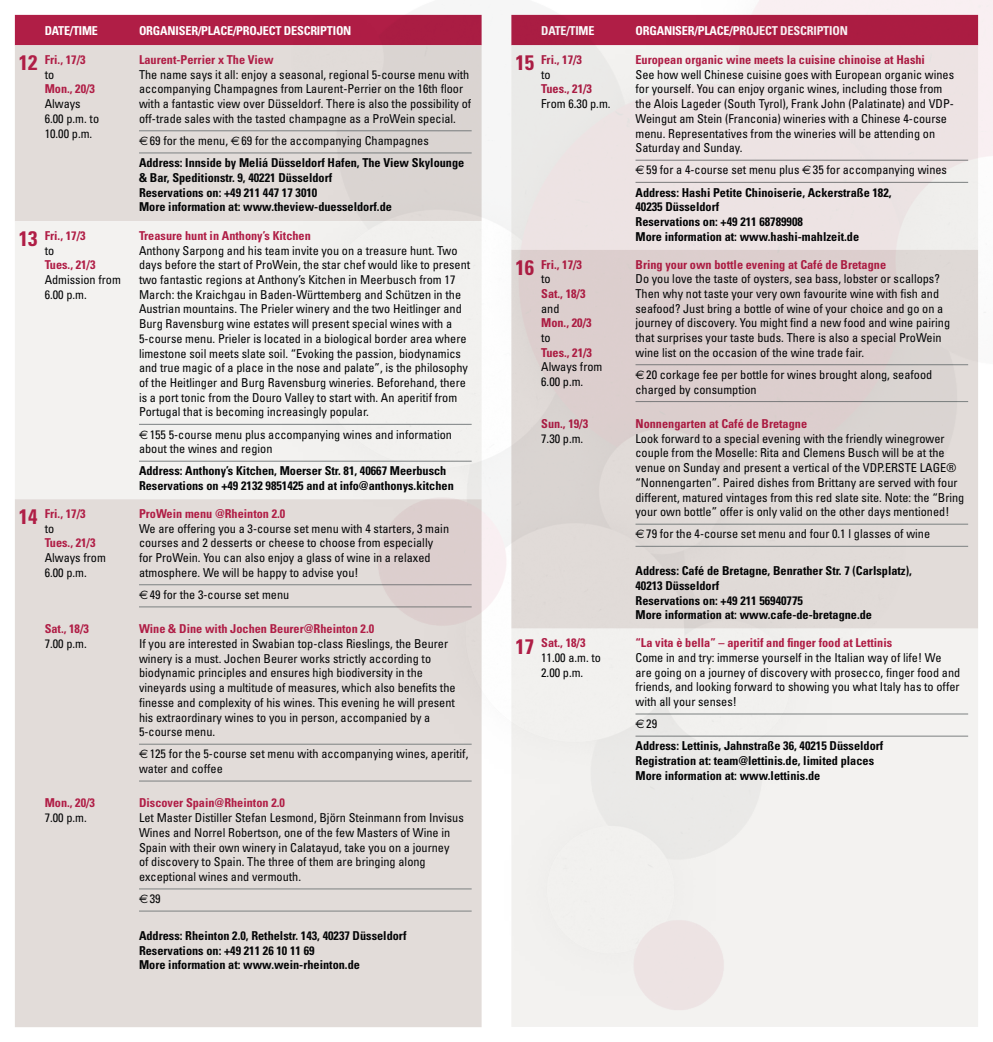
<style>
.page{position:relative;width:993px;height:1042px;background:#fff}
.page>*{position:absolute;margin:0;border:0;box-sizing:border-box;transform-origin:0 0}
.t1{font:condensed 12.25px/14.7px "Univers";color:#040506}
.t2{font:700 condensed 12.25px/14.7px "Univers";color:#040506}
.t3{font:700 condensed 12.25px/14.7px "Univers";color:#b01e46;text-align:center}
.t4{font:700 condensed 12.25px "Univers";letter-spacing:-.015em;color:#fff}
.s1{font-size:21px}
.s2{font-weight:400;color:#040506}
.s3{font-family:"Euro Sans";font-weight:400;font-stretch:normal}
.s4{font-weight:400}
.s5{font-family:"Euro Sans";font-stretch:normal}
.s6{font-weight:700}
.s7{font-weight:700;font-size:21px;color:#b01e46}
.s8{font-weight:700;color:#b01e46}
</style>
<div class="page">
<svg style="left:14px;top:14px;width:107px;height:1013px;fill:#e2dcd9"></svg>
<img style="left:121px;top:0;width:871px;height:1027px">
<p class="t4" style="left:45px;top:23px;width:55px">DATE/TIME</p>
<p class="t4" style="left:139px;top:23px;width:214px">ORGANISER/PLACE/PROJECT DESCRIPTION</p>
<p class="t3" style="left:19px;top:52px;width:68px"><span class="s1">12</span> Fri., 17/3 <span class="s2">to</span></p>
<p class="t3" style="left:45px;top:82px;width:52px">Mon., 20/3</p>
<p class="t1" style="left:45px;top:96px;width:56px">Always<br>6.00 p.m. to<br>10.00 p.m.</p>
<p class="t3" style="left:139px;top:52px;width:136px">Laurent-Perrier x The View</p>
<p class="t1" style="left:139px;top:67px;width:333px">The name says it all: enjoy a seasonal, regional 5-course menu with accompanying Champagnes from Laurent-Perrier on the 16th floor with a fantastic view over Düsseldorf. There is also the possibility of off-trade sales with the tasted champagne as a ProWein special.</p>
<p class="t2" style="left:139px;top:130px;width:327px;line-height:22.1px"><span class="s3">€</span><span class="s4">69 for the menu,</span> <span class="s3">€</span><span class="s4">69 for the accompanying Champagnes<br></span>Address: Innside by Meliá Düsseldorf Hafen, The View Skylounge</p>
<p class="t2" style="left:139px;top:170px;width:254px">&amp; Bar, Speditionstr. 9, 40221 Düsseldorf<br>Reservations on: +49 211 447 17 3010<br>More information at: www.theview-duesseldorf.de</p>
<p class="t3" style="left:19px;top:228px;width:68px"><span class="s1">13</span> Fri., 17/3 <span class="s2">to</span></p>
<p class="t3" style="left:45px;top:258px;width:52px">Tues., 21/3</p>
<p class="t1" style="left:45px;top:272px;width:78px">Admission from<br>6.00 p.m.</p>
<p class="t3" style="left:19px;top:506px;width:68px"><span class="s1">14</span> Fri., 17/3 <span class="s2">to</span></p>
<p class="t3" style="left:45px;top:536px;width:52px">Tues., 21/3</p>
<p class="t1" style="left:45px;top:550px;width:63px">Always from<br>6.00 p.m.</p>
<p class="t3" style="left:45px;top:621px;width:46px">Sat., 18/3</p>
<p class="t1" style="left:45px;top:636px;width:44px">7.00 p.m.</p>
<p class="t3" style="left:45px;top:796px;width:52px">Mon., 20/3</p>
<p class="t1" style="left:45px;top:810px;width:44px">7.00 p.m.</p>
<p class="t3" style="left:139px;top:228px;width:173px">Treasure hunt in Anthony’s Kitchen</p>
<p class="t1" style="left:139px;top:243px;width:332px">Anthony Sarpong and his team invite you on a treasure hunt. Two days before the start of ProWein, the star chef would like to present two fantastic regions at Anthony’s Kitchen in Meerbusch from 17<br>March: the Kraichgau in Baden-Württemberg and Schützen in the Austrian mountains. The Prieler winery and the two Heitlinger and Burg Ravensburg wine estates will present special wines with a 5-course menu. Prieler is located in a biological border area where limestone soil meets slate soil. “Evoking the passion, biodynamics and true magic of a place in the nose and palate”, is the philosophy of the Heitlinger and Burg Ravensburg wineries. Beforehand, there is a port tonic from the Douro Valley to start with. An aperitif from Portugal that is becoming increasingly popular.</p>
<p class="t1" style="left:139px;top:426px;width:314px"><span class="s5">€</span>155 5-course menu plus accompanying wines and information about the wines and region</p>
<p class="t2" style="left:139px;top:464px;width:316px">Address: Anthony’s Kitchen, Moerser Str. 81, 40667 Meerbusch<br>Reservations on +49 2132 9851425 and at info@anthonys.kitchen</p>
<p class="t3" style="left:139px;top:506px;width:148px">ProWein menu @Rheinton 2.0</p>
<p class="t1" style="left:139px;top:521px;width:311px">We are offering you a 3-course set menu with 4 starters, 3 main courses and 2 desserts or cheese to choose from especially for ProWein. You can also enjoy a glass of wine in a relaxed atmosphere. We will be happy to advise you!</p>
<p class="t1" style="left:139px;top:587px;width:152px"><span class="s5">€</span>49 for the 3-course set menu</p>
<p class="t3" style="left:139px;top:621px;width:236px">Wine &amp; Dine with Jochen Beurer@Rheinton 2.0</p>
<p class="t1" style="left:139px;top:636px;width:318px">If you are interested in Swabian top-class Rieslings, the Beurer winery is a must. Jochen Beurer works strictly according to biodynamic principles and ensures high biodiversity in the vineyards using a multitude of measures, which also benefits the finesse and complexity of his wines. This evening he will present his extraordinary wines to you in person, accompanied by a 5-course menu.</p>
<p class="t1" style="left:139px;top:746px;width:331px"><span class="s5">€</span>125 for the 5-course set menu with accompanying wines, aperitif, water and coffee</p>
<p class="t3" style="left:139px;top:796px;width:147px">Discover Spain@Rheinton 2.0</p>
<p class="t1" style="left:139px;top:810px;width:326px">Let Master Distiller Stefan Lesmond, Björn Steinmann from Invisus Wines and Norrel Robertson, one of the few Masters of Wine in Spain with their own winery in Calatayud, take you on a journey<br>of discovery to Spain. The three of them are bringing along exceptional wines and vermouth.</p>
<p class="t1" style="left:139px;top:891px;width:23px"><span class="s5">€</span>39</p>
<p class="t2" style="left:139px;top:928px;width:269px">Address: Rheinton 2.0, Rethelstr. 143, 40237 Düsseldorf<br>Reservations on: +49 211 26 10 11 69<br>More information at: www.wein-rheinton.de</p>
<p class="t4" style="left:541px;top:23px;width:55px">DATE/TIME</p>
<p class="t4" style="left:635px;top:23px;width:214px">ORGANISER/PLACE/PROJECT DESCRIPTION</p>
<p class="t3" style="left:515px;top:52px;width:68px"><span class="s1">15</span> Fri., 17/3 <span class="s2">to</span></p>
<p class="t3" style="left:541px;top:82px;width:52px">Tues., 21/3</p>
<p class="t1" style="left:541px;top:96px;width:71px">From 6.30 p.m.</p>
<p class="t3" style="left:635px;top:52px;width:291px">European organic wine meets la cuisine chinoise at Hashi</p>
<p class="t1" style="left:635px;top:67px;width:320px">See how well Chinese cuisine goes with European organic wines for yourself. You can enjoy organic wines, including those from the Alois Lageder (South Tyrol), Frank John (Palatinate) and VDP-Weingut am Stein (Franconia) wineries with a Chinese 4-course menu. Representatives from the wineries will be attending on Saturday and Sunday.</p>
<p class="t1" style="left:635px;top:159px;width:313px;line-height:22.1px"><span class="s5">€</span>59 for a 4-course set menu plus <span class="s5">€</span>35 for accompanying wines<br><span class="s6">Address: Hashi Petite Chinoiserie, Ackerstraße 182,</span></p>
<p class="t2" style="left:635px;top:199px;width:225px">40235 Düsseldorf<br>Reservations on: +49 211 68789908<br>More information at: www.hashi-mahlzeit.de</p>
<p class="t3" style="left:515px;top:257px;width:68px"><span class="s1">16</span> Fri., 17/3 <span class="s2">to</span></p>
<p class="t3" style="left:541px;top:286px;width:46px">Sat., 18/3</p>
<p class="t1" style="left:541px;top:301px;width:20px">and</p>
<p class="t3" style="left:541px;top:316px;width:52px">Mon., 20/3</p>
<p class="t1" style="left:541px;top:330px;width:11px">to</p>
<p class="t3" style="left:541px;top:345px;width:52px">Tues., 21/3</p>
<p class="t1" style="left:541px;top:359px;width:63px">Always from<br>6.00 p.m.</p>
<p class="t3" style="left:541px;top:416px;width:48px">Sun., 19/3</p>
<p class="t1" style="left:541px;top:431px;width:44px">7.30 p.m.</p>
<p class="t3" style="left:635px;top:257px;width:252px">Bring your own bottle evening at Café de Bretagne</p>
<p class="t1" style="left:635px;top:271px;width:316px">Do you love the taste of oysters, sea bass, lobster or scallops?<br>Then why not taste your very own favourite wine with fish and seafood? Just bring a bottle of wine of your choice and go on a journey of discovery. You might find a new food and wine pairing that surprises your taste buds. There is also a special ProWein wine list on the occasion of the wine trade fair.</p>
<p class="t1" style="left:635px;top:367px;width:298px"><span class="s5">€</span>20 corkage fee per bottle for wines brought along, seafood charged by consumption</p>
<p class="t3" style="left:635px;top:416px;width:173px">Nonnengarten at Café de Bretagne</p>
<p class="t1" style="left:635px;top:431px;width:330px">Look forward to a special evening with the friendly winegrower couple from the Moselle: Rita and Clemens Busch will be at the venue on Sunday and present a vertical of the VDP.ERSTE LAGE® “Nonnengarten”. Paired dishes from Brittany are served with four different, matured vintages from this red slate site. Note: the “Bring your own bottle” offer is only valid on the other days mentioned!</p>
<p class="t1" style="left:635px;top:526px;width:296px"><span class="s5">€</span>79 for the 4-course set menu and four 0.1 l glasses of wine</p>
<p class="t2" style="left:635px;top:563px;width:278px">Address: Café de Bretagne, Benrather Str. 7 (Carlsplatz), 40213 Düsseldorf<br>Reservations on: +49 211 56940775<br>More information at: www.cafe-de-bretagne.de</p>
<p class="t1" style="left:541px;top:635px;width:61px;text-indent:-26px"><span class="s7">17</span> <span class="s8">Sat., 18/3<br></span>11.00 a.m. to<br>2.00 p.m.</p>
<p class="t3" style="left:635px;top:635px;width:258px">“La vita è bella” – aperitif and finger food at Lettinis</p>
<p class="t1" style="left:635px;top:650px;width:326px">Come in and try: immerse yourself in the Italian way of life! We are going on a journey of discovery with prosecco, finger food and friends, and looking forward to showing you what Italy has to offer with all your senses!</p>
<p class="t2" style="left:635px;top:713px;width:249px;line-height:22.1px"><span class="s3">€</span><span class="s4">29<br></span>Address: Lettinis, Jahnstraße 36, 40215 Düsseldorf</p>
<p class="t2" style="left:635px;top:753px;width:240px">Registration at: team@lettinis.de, limited places<br>More information at: www.lettinis.de</p>
</div>
